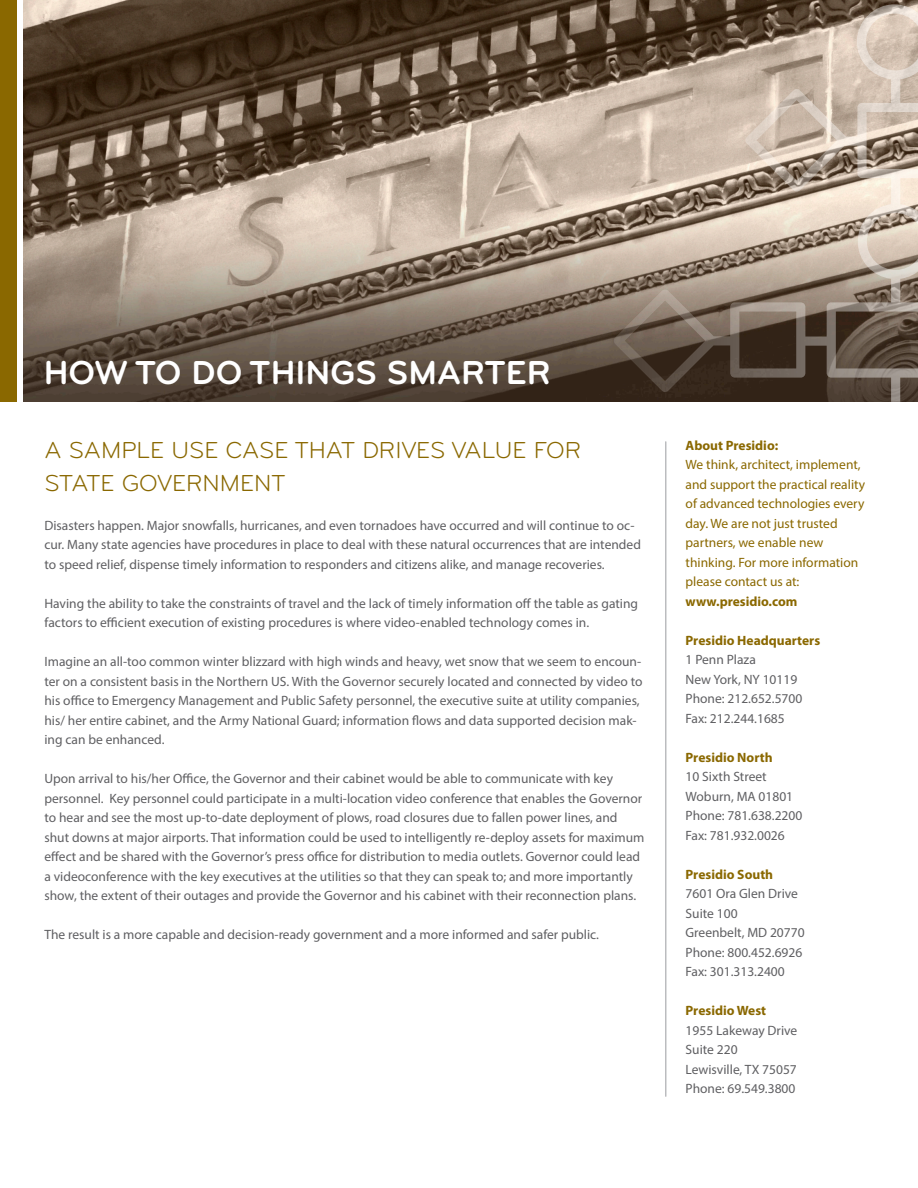
<style>
.page{position:relative;width:918px;height:1188px;background:#fff}
.page>*{position:absolute;margin:0;border:0;box-sizing:border-box;transform-origin:0 0}
.t1{font:700 34.5px "Bryant";color:#fff}
.t2{font:24px/33px "Bryant";color:#8a6800}
.t3{font:13.5px/19.5px "Myriad Pro";color:#5f5f62}
.t4{font:13.5px/19.5px "Myriad Pro";color:#8a6800}
.t5{font:700 13.5px "Myriad Pro";color:#8a6800}
</style>
<div class="page">
<hr style="left:665px;top:442px;width:1px;height:654px;background:#9b9ca0">
<img style="left:23px;top:0;width:590px;height:402px">
<svg style="left:613px;top:0;width:305px;height:402px;background:#9b8b7c"></svg>
<div style="left:0;top:0;width:16px;height:402px;background:#8a6800"></div>
<p class="t1" style="left:44px;top:351px;width:508px">HOW TO DO THINGS SMARTER</p>
<p class="t2" style="left:44px;top:433px;width:538px">A SAMPLE USE CASE THAT DRIVES VALUE FOR<br>STATE GOVERNMENT</p>
<p class="t3" style="left:44px;top:515px;width:598px">Disasters happen. Major snowfalls, hurricanes, and even tornadoes have occurred and will continue to oc&shy;cur. Many state agencies have procedures in place to deal with these natural occurrences that are intended to speed relief, dispense timely information to responders and citizens alike, and manage recoveries.</p>
<p class="t3" style="left:44px;top:593px;width:595px">Having the ability to take the constraints of travel and the lack of timely information off the table as gating factors to efficient execution of existing procedures is where video-enabled technology comes in.</p>
<p class="t3" style="left:44px;top:652px;width:600px">Imagine an all-too common winter blizzard with high winds and heavy, wet snow that we seem to encoun&shy;ter on a consistent basis in the Northern US. With the Governor securely located and connected by video to his office to Emergency Management and Public Safety personnel, the executive suite at utility companies, his/ her entire cabinet, and the Army National Guard; information flows and data supported decision mak&shy;ing can be enhanced.</p>
<p class="t3" style="left:44px;top:769px;width:601px">Upon arrival to his/her Office, the Governor and their cabinet would be able to communicate with key personnel. Key personnel could participate in a multi-location video conference that enables the Governor to hear and see the most up-to-date deployment of plows, road closures due to fallen power lines, and shut downs at major airports. That information could be used to intelligently re-deploy assets for maximum effect and be shared with the Governor’s press office for distribution to media outlets. Governor could lead a videoconference with the key executives at the utilities so that they can speak to; and more importantly show, the extent of their outages and provide the Governor and his cabinet with their reconnection plans.</p>
<p class="t3" style="left:44px;top:925px;width:556px">The result is a more capable and decision-ready government and a more informed and safer public.</p>
<p class="t5" style="left:686px;top:436px;width:94px">About Presidio:</p>
<p class="t4" style="left:686px;top:455px;width:181px">We think, architect, implement, and support the practical reality of advanced technologies every day. We are not just trusted partners, we enable new thinking. For more information please contact us at:</p>
<p class="t5" style="left:686px;top:592px;width:113px">www.presidio.com</p>
<p class="t5" style="left:686px;top:631px;width:136px">Presidio Headquarters</p>
<p class="t3" style="left:686px;top:650px;width:72px">1 Penn Plaza</p>
<p class="t3" style="left:686px;top:669px;width:113px">New York, NY 10119</p>
<p class="t3" style="left:686px;top:689px;width:118px">Phone: 212.652.5700</p>
<p class="t3" style="left:686px;top:708px;width:101px">Fax: 212.244.1685</p>
<p class="t5" style="left:686px;top:748px;width:89px">Presidio North</p>
<p class="t3" style="left:686px;top:767px;width:83px">10 Sixth Street</p>
<p class="t3" style="left:686px;top:786px;width:109px">Woburn, MA 01801</p>
<p class="t3" style="left:686px;top:806px;width:118px">Phone: 781.638.2200</p>
<p class="t3" style="left:686px;top:825px;width:101px">Fax: 781.932.0026</p>
<p class="t5" style="left:686px;top:865px;width:89px">Presidio South</p>
<p class="t3" style="left:686px;top:884px;width:114px">7601 Ora Glen Drive</p>
<p class="t3" style="left:686px;top:903px;width:54px">Suite 100</p>
<p class="t3" style="left:686px;top:923px;width:121px">Greenbelt, MD 20770</p>
<p class="t3" style="left:686px;top:942px;width:118px">Phone: 800.452.6926</p>
<p class="t3" style="left:686px;top:962px;width:101px">Fax: 301.313.2400</p>
<p class="t5" style="left:686px;top:1002px;width:82px">Presidio West</p>
<p class="t3" style="left:686px;top:1020px;width:113px">1955 Lakeway Drive</p>
<p class="t3" style="left:686px;top:1040px;width:54px">Suite 220</p>
<p class="t3" style="left:686px;top:1059px;width:113px">Lewisville, TX 75057</p>
<p class="t3" style="left:686px;top:1079px;width:111px">Phone: 69.549.3800</p>
</div>
